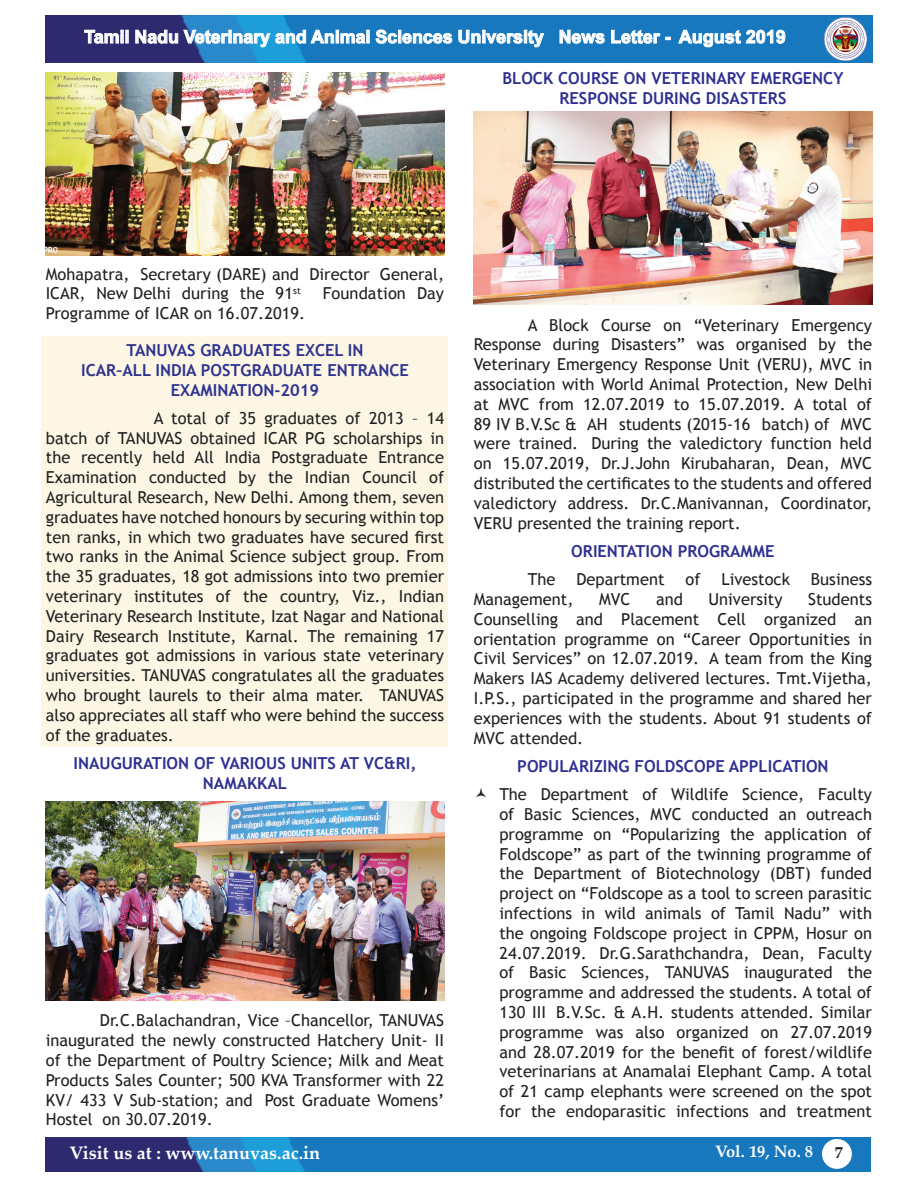
<style>
.page{position:relative;width:918px;height:1188px;background:#fff}
.page>*{position:absolute;margin:0;border:0;box-sizing:border-box;transform-origin:0 0}
.t1{font:700 18px "Arial";color:#fff}
.t2{font:700 18px "Palatino Linotype";color:#fff}
.t3{font:16.5px/19.8px "Trebuchet MS";color:#231f20;text-align:justify}
.t4{font:16.5px/19.8px "Trebuchet MS";color:#1f2020;text-align:justify}
.t5{font:700 16.5px/19.8px "Trebuchet MS";color:#2e3092;text-align:center}
.t6{font:700 16.5px "Trebuchet MS";color:#2d3490}
.t7{font:700 16.5px "Palatino Linotype";color:#fff}
.t8{font:700 16.5px "Palatino Linotype";color:#231f20}
</style>
<div class="page">
<img style="left:45px;top:16px;width:827px;height:47px">
<img style="left:46px;top:1137px;width:825px;height:34px">
<div style="left:822px;top:1139px;width:30px;height:30px;background:#fff;border-radius:50%"></div>
<svg style="left:84px;top:29px;width:44px;height:15px"></svg>
<svg style="left:135px;top:29px;width:234px;height:19px;background:#5b95c6"></svg>
<svg style="left:375px;top:29px;width:169px;height:19px;background:#549bcf"></svg>
<svg style="left:559px;top:29px;width:46px;height:15px"></svg>
<svg style="left:611px;top:30px;width:59px;height:14px"></svg>
<svg style="left:678px;top:29px;width:108px;height:19px;background:#549bce"></svg>
<img style="left:824px;top:18px;width:43px;height:42px">
<div style="left:42px;top:336px;width:406px;height:410px;background:#fdf6e5"></div>
<img style="left:474px;top:111px;width:398px;height:194px">
<img style="left:46px;top:801px;width:398px;height:200px">
<img style="left:46px;top:73px;width:398px;height:183px">
<p class="t1" style="left:84px;top:25px;width:703px">Tamil Nadu Veterinary and Animal Sciences University News Letter - August 2019</p>
<p class="t5" style="left:502px;top:69px;width:343px">BLOCK COURSE ON VETERINARY EMERGENCY<br>RESPONSE DURING DISASTERS</p>
<p class="t3" style="left:46px;top:264px;width:400px">Mohapatra, Secretary (DARE) and Director General,<br>ICAR, New Delhi during the 91<sup>st</sup></p>
<p class="t3" style="left:323px;top:284px;width:123px">Foundation Day</p>
<p class="t3" style="left:46px;top:304px;width:261px">Programme of ICAR on 16.07.2019.</p>
<p class="t6" style="left:126px;top:340px;width:85px">TANUVAS GRADUATES</p>
<p class="t6" style="left:296px;top:340px;width:11px">EXCEL</p>
<p class="t6" style="left:348px;top:340px;width:8px">IN</p>
<p class="t6" style="left:81px;top:360px;width:10px">ICAR</p>
<p class="t6" style="left:116px;top:360px;width:17px">–ALL</p>
<p class="t6" style="left:155px;top:360px;width:9px">INDIA</p>
<p class="t6" style="left:201px;top:360px;width:11px">POSTGRADUATE</p>
<p class="t6" style="left:327px;top:360px;width:11px">ENTRANCE</p>
<p class="t6" style="left:171px;top:379px;width:11px">EXAMINATION</p>
<p class="t6" style="left:275px;top:379px;width:46px">-2019</p>
<p class="t4" style="left:46px;top:408px;width:400px;text-indent:108px">A total of 35 graduates of 2013 – 14 batch of TANUVAS obtained ICAR PG scholarships in the recently held All India Postgraduate Entrance Examination conducted by the Indian Council of Agricultural Research, New Delhi. Among them, seven graduates have notched honours by securing within top ten ranks, in which two graduates have secured first two ranks in the Animal Science subject group. From the 35 graduates, 18 got admissions into two premier veterinary institutes of the country, Viz., Indian Veterinary Research Institute, Izat Nagar and National Dairy Research Institute, Karnal. The remaining 17 graduates got admissions in various state veterinary universities. TANUVAS congratulates all the graduates who brought laurels to their alma mater. TANUVAS also appreciates all staff who were behind the success of the graduates.</p>
<p class="t5" style="left:73px;top:753px;width:345px">INAUGURATION OF VARIOUS UNITS AT VC&amp;RI,<br>NAMAKKAL</p>
<p class="t3" style="left:46px;top:1011px;width:400px;text-indent:54px">Dr.C.Balachandran, Vice –Chancellor, TANUVAS inaugurated the newly constructed Hatchery Unit- II of the Department of Poultry Science; Milk and Meat Products Sales Counter; 500 KVA Transformer with 22<br>KV/ 433 V Sub-station; and Post Graduate Womens’ Hostel on 30.07.2019.</p>
<p class="t3" style="left:474px;top:315px;width:400px;text-indent:54px">A Block Course on “Veterinary Emergency Response during Disasters” was organised by the Veterinary Emergency Response Unit (VERU), MVC in association with World Animal Protection, New Delhi at MVC from 12.07.2019 to 15.07.2019. A total of 89 IV B.V.Sc &amp; AH students (2015-16 batch) of MVC were trained. During the valedictory function held on 15.07.2019, Dr.J.John Kirubaharan, Dean, MVC distributed the certificates to the students and offered valedictory address. Dr.C.Manivannan, Coordinator, VERU presented the training report.</p>
<p class="t5" style="left:571px;top:541px;width:205px">ORIENTATION PROGRAMME</p>
<p class="t3" style="left:528px;top:570px;width:29px">The</p>
<p class="t3" style="left:576px;top:570px;width:90px">Department</p>
<p class="t3" style="left:685px;top:570px;width:16px">of</p>
<p class="t3" style="left:721px;top:570px;width:70px">Livestock</p>
<p class="t3" style="left:811px;top:570px;width:63px">Business</p>
<p class="t3" style="left:474px;top:589px;width:101px">Management,</p>
<p class="t3" style="left:599px;top:589px;width:33px">MVC</p>
<p class="t3" style="left:656px;top:589px;width:28px">and</p>
<p class="t3" style="left:709px;top:589px;width:75px">University</p>
<p class="t3" style="left:474px;top:589px;width:400px;text-indent:334px">Students Counselling and Placement Cell organized an orientation programme on “Career Opportunities in Civil Services” on 12.07.2019. A team from the King Makers IAS Academy delivered lectures. Tmt.Vijetha, I.P.S., participated in the programme and shared her experiences with the students. About 91 students of MVC attended.</p>
<p class="t5" style="left:517px;top:756px;width:313px">POPULARIZING FOLDSCOPE APPLICATION</p>
<p class="t3" style="left:499px;top:785px;width:374px">The Department of Wildlife Science, Faculty of Basic Sciences, MVC conducted an outreach programme on “Popularizing the application of Foldscope” as part of the twinning programme of the Department of Biotechnology (DBT) funded project on “Foldscope as a tool to screen parasitic infections in wild animals of Tamil Nadu” with the ongoing Foldscope project in CPPM, Hosur on 24.07.2019. Dr.G.Sarathchandra, Dean, Faculty of Basic Sciences, TANUVAS inaugurated the programme and addressed the students. A total of 130 III B.V.Sc. &amp; A.H. students attended. Similar programme was also organized on 27.07.2019 and 28.07.2019 for the benefit of forest/wildlife veterinarians at Anamalai Elephant Camp. A total of 21 camp elephants were screened on the spot for the endoparasitic infections and treatment</p>
<p class="t2" style="left:70px;top:1140px;width:252px">Visit us at : www.tanuvas.ac.in</p>
<p class="t7" style="left:715px;top:1140px;width:100px">Vol. 19, No. 8</p>
<p class="t8" style="left:835px;top:1141px;width:10px">7</p>
</div>
